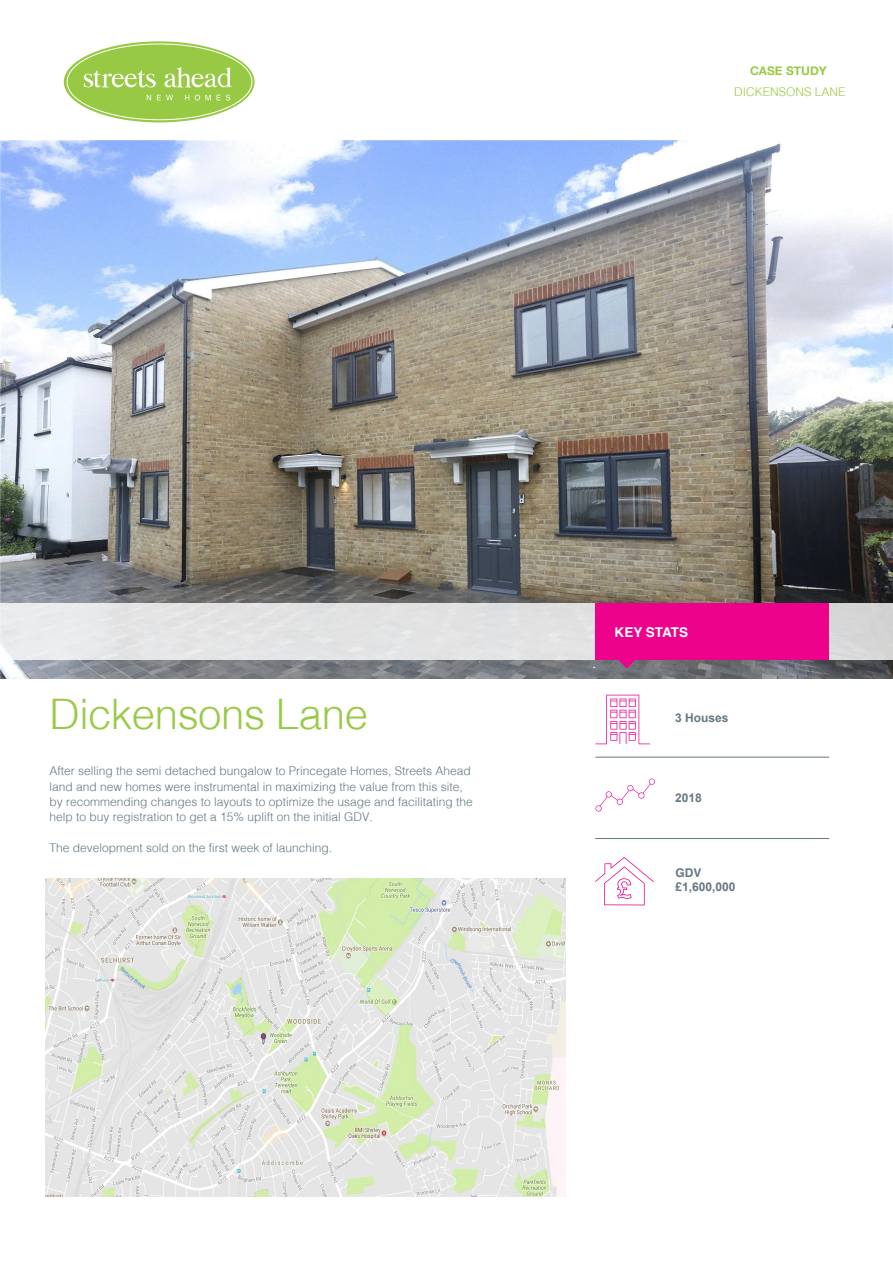
<style>
.page{position:relative;width:893px;height:1263px;background:#fff}
.page>*{position:absolute;margin:0;border:0;box-sizing:border-box;transform-origin:0 0}
.t1{font:300 42px "Helv";letter-spacing:-.01em;color:#98ca45}
.t2{font:700 13.5px "Helvetica";color:#fff}
.t3{font:300 12px/15.3px "Helv";color:#647882}
.t4{font:700 12px/14px "Arial";color:#647882}
.t5{font:300 12px/20.7px "Helv";color:#98ca45;text-align:center}
.s1{font-family:"Helvetica Neue";font-weight:700}
.s2{font-family:"Helvetica"}
</style>
<div class="page">
<img style="left:1px;top:140px;width:891px;height:538px">
<svg style="left:0;top:603px;width:893px;height:57px;background:#e2e3e3"></svg>
<div style="left:595px;top:603px;width:234px;height:57px;background:#ed028c"></div>
<svg style="left:615px;top:660px;width:24px;height:8px"></svg>
<hr style="left:595px;top:757px;width:234px;height:1px;background:#647882">
<hr style="left:595px;top:838px;width:234px;height:1px;background:#647882">
<div style="left:64px;top:41px;width:191px;height:81px;background:#98c944;border-radius:50%"></div>
<svg style="left:84px;top:70px;width:72px;height:18px"></svg>
<svg style="left:165px;top:67px;width:67px;height:21px"></svg>
<svg style="left:147px;top:95px;width:83px;height:5px"></svg>
<svg style="left:595px;top:695px;width:55px;height:49px"></svg>
<svg style="left:595px;top:857px;width:59px;height:48px"></svg>
<svg style="left:595px;top:778px;width:60px;height:33px"></svg>
<img style="left:45px;top:879px;width:521px;height:317px">
<p class="t5" style="left:734px;top:61px;width:113px"><span class="s1">CASE STUDY<br></span>DICKENSONS LANE</p>
<h1 class="t1" style="left:49px;top:688px;width:320px">Dickensons Lane</h1>
<p class="t3" style="left:49px;top:763px;width:425px">After selling the semi detached bungalow to Princegate Homes, Streets Ahead land and new homes were instrumental in maximizing the value from this site, by recommending changes to layouts to optimize the usage and facilitating the help to buy registration to get a 15% uplift on the initial GDV.</p>
<p class="t3" style="left:49px;top:840px;width:284px">The development sold on the first week of launching.</p>
<p class="t2" style="left:615px;top:622px;width:75px">KEY STATS</p>
<p class="t4" style="left:675px;top:711px;width:55px">3 Houses</p>
<p class="t4" style="left:675px;top:791px;width:28px">2018</p>
<p class="t4" style="left:675px;top:866px;width:62px"><span class="s2">GDV </span>£1,600,000</p>
</div>
